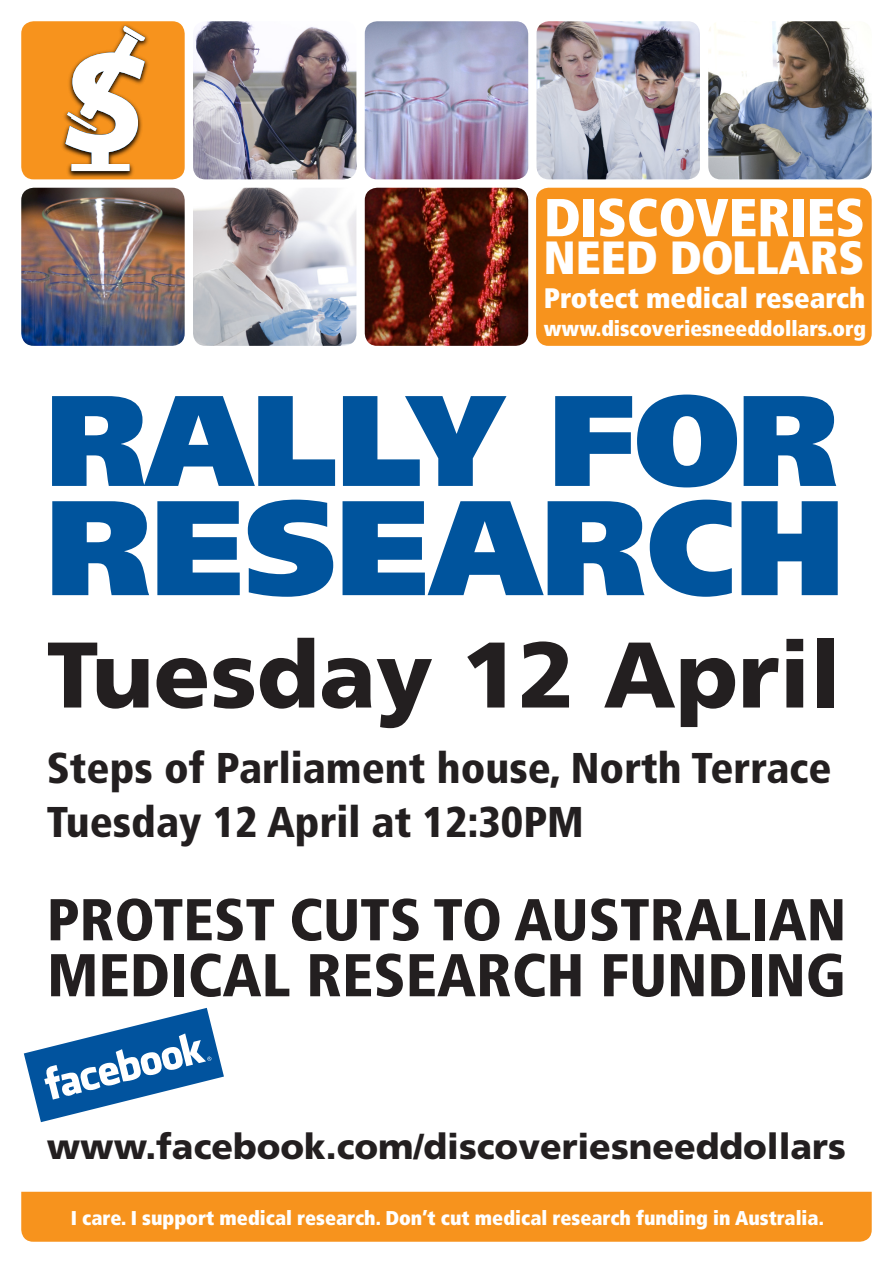
<style>
.page{position:relative;width:893px;height:1263px;background:#fff}
.page>*{position:absolute;margin:0;border:0;box-sizing:border-box;transform-origin:0 0}
.t1{font:900 134.55px "Frutiger";letter-spacing:.005em;color:#00549d}
.t2{font:900 128.7px "Frutiger";letter-spacing:-.01em;color:#00549d}
.t3{font:900 93px "Frutiger";color:#231f20}
.t4{font:900 condensed 60.3px "Frutiger";color:#231f20}
.t5{font:900 condensed 58.95px "Frutiger";color:#231f20}
.t6{font:900 condensed 53.25px "Frutiger";color:#fff}
.t7{font:900 condensed 46.5px "Frutiger";color:#fff}
.t8{font:900 condensed 43.05px/53.8px "Frutiger";color:#231f20}
.t9{font:900 35.55px "Frutiger";color:#231f20}
.t10{font:900 condensed 28.2px "Frutiger";letter-spacing:-.005em;color:#fff}
.t11{font:900 condensed 21.3px "Frutiger";letter-spacing:-.005em;color:#fff}
.t12{font:900 condensed 19.95px "Frutiger";color:#fff}
</style>
<div class="page">
<div style="left:21px;top:21px;width:164px;height:158px;background:#f7931d;border-radius:12px"></div>
<img style="left:193px;top:21px;width:163px;height:158px">
<img style="left:365px;top:21px;width:163px;height:158px">
<img style="left:536px;top:21px;width:164px;height:158px">
<img style="left:708px;top:21px;width:164px;height:158px">
<img style="left:21px;top:188px;width:164px;height:158px">
<img style="left:193px;top:188px;width:163px;height:158px">
<img style="left:365px;top:188px;width:163px;height:158px">
<div style="left:536px;top:188px;width:336px;height:158px;background:#f7931d;border-radius:12px"></div>
<img style="left:59px;top:21px;width:93px;height:157px">
<svg style="left:65px;top:26px;width:80px;height:145px"></svg>
<div style="left:21px;top:1192px;width:851px;height:50px;background:#f7931d"></div>
<svg style="left:24px;top:1008px;width:200px;height:114px"></svg>
<p class="t6" style="left:544px;top:185px;width:322px">DISCOVERIES</p>
<p class="t7" style="left:544px;top:230px;width:322px">NEED DOLLARS</p>
<p class="t10" style="left:544px;top:281px;width:323px">Protect medical research</p>
<p class="t11" style="left:544px;top:315px;width:324px">www.discoveriesneeddollars.org</p>
<p class="t2" style="left:47px;top:362px;width:793px">RALLY FOR</p>
<p class="t1" style="left:47px;top:466px;width:799px">RESEARCH</p>
<p class="t3" style="left:47px;top:619px;width:796px">Tuesday 12 April</p>
<p class="t8" style="left:47px;top:741px;width:786px">Steps of Parliament house, North Terrace<br>Tuesday 12 April at 12:30PM</p>
<p class="t5" style="left:47px;top:884px;width:801px">PROTEST CUTS TO AUSTRALIAN</p>
<p class="t4" style="left:47px;top:939px;width:800px">MEDICAL RESEARCH FUNDING</p>
<p class="t9" style="left:47px;top:1125px;width:800px">www.facebook.com/discoveriesneeddollars</p>
<p class="t12" style="left:71px;top:1205px;width:754px">I care. I support medical research. Don’t cut medical research funding in Australia.</p>
</div>
